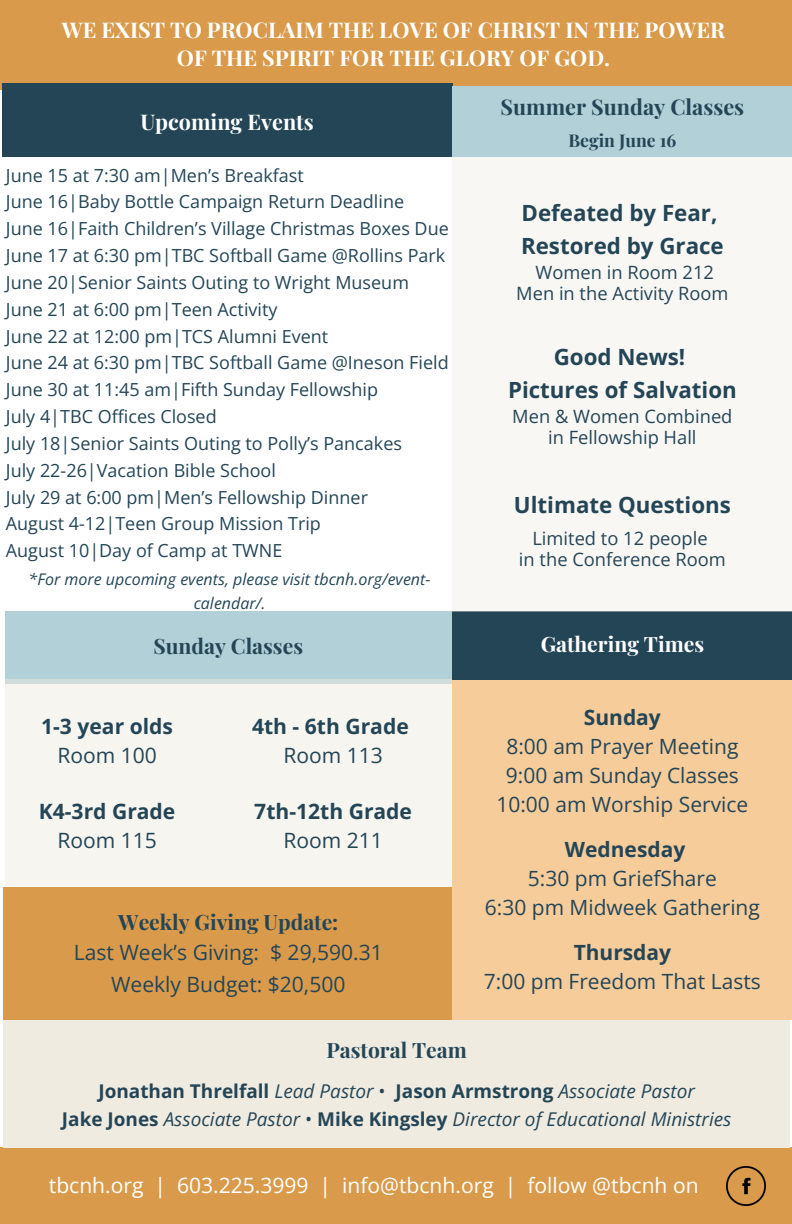
<style>
.page{position:relative;width:792px;height:1224px;background:#fff}
.page>*{position:absolute;margin:0;border:0;box-sizing:border-box;transform-origin:0 0}
.t1{font:700 22.4px/33px "Open Sans";color:#244556}
.t2{font:700 21.6px/27.6px "Playfair Display";color:#fff;text-align:center}
.t3{font:700 21.6px "Playfair Display";color:#244556}
.t4{font:21px/29px "Open Sans";color:#244556;text-align:center}
.t5{font:700 21px/28.4px "Open Sans";color:#244556;text-align:center}
.t6{font:21px "Open Sans";color:#fff}
.t7{font:700 21px "Playfair Display";color:#244556}
.t8{font:700 21px "Playfair Display";color:#fff}
.t9{font:italic 19px/28px "Open Sans";color:#244556;text-align:center}
.t10{font:18.4px/21px "Open Sans";color:#244556;text-align:center}
.t11{font:18px/26.8px "Open Sans";color:#244556}
.t12{font:700 17.6px "Playfair Display";color:#244556}
.t13{font:italic 16px/23.8px "Open Sans";color:#244556;text-align:center}
.s1{font-weight:400}
.s2{font-family:"Playfair Display";font-weight:700}
.s3{font-weight:700}
.s4{font-weight:700;font-style:normal}
.s5{font-style:normal}
</style>
<div class="page">
<div style="left:6px;top:611px;width:447px;height:73px;background:#b1d0d7"></div>
<div style="left:6px;top:679px;width:447px;height:208px;background:#f7f5f0"></div>
<div style="left:0;top:1148px;width:792px;height:76px;background:#d99b4b"></div>
<img style="left:727px;top:1167px;width:39px;height:39px">
<div style="left:0;top:0;width:792px;height:90px;background:#d99b4b"></div>
<div style="left:453px;top:611px;width:339px;height:73px;background:#244556"></div>
<div style="left:3px;top:1020px;width:787px;height:128px;background:#f0ebe1"></div>
<div style="left:2px;top:84px;width:451px;height:73px;background:#244556"></div>
<div style="left:453px;top:86px;width:339px;height:71px;background:#b1d0d7"></div>
<div style="left:453px;top:157px;width:339px;height:455px;background:#f9f7f3"></div>
<div style="left:3px;top:887px;width:450px;height:133px;background:#d99b4b"></div>
<div style="left:453px;top:681px;width:339px;height:339px;background:#f6cc9b"></div>
<h5 class="t2" style="left:62px;top:16px;width:665px">WE EXIST TO PROCLAIM THE LOVE OF CHRIST IN THE POWER<br>OF THE SPIRIT FOR THE GLORY OF GOD.</h5>
<h3 class="t2" style="left:140px;top:107px;width:175px">Upcoming Events</h3>
<h2 class="t11" style="left:6px;top:161px;width:444px">June 15 at 7:30 am|Men’s Breakfast<br>June 16|Baby Bottle Campaign Return Deadline<br>June 16|Faith Children’s Village Christmas Boxes Due June 17 at 6:30 pm|TBC Softball Game @Rollins Park June 20|Senior Saints Outing to Wright Museum June 21 at 6:00 pm|Teen Activity<br>June 22 at 12:00 pm|TCS Alumni Event<br>June 24 at 6:30 pm|TBC Softball Game @Ineson Field June 30 at 11:45 am|Fifth Sunday Fellowship<br>July 4|TBC Offices Closed<br>July 18|Senior Saints Outing to Polly’s Pancakes<br>July 22-26|Vacation Bible School<br>July 29 at 6:00 pm|Men’s Fellowship Dinner<br>August 4-12|Teen Group Mission Trip<br>August 10|Day of Camp at TWNE</h2>
<h5 class="t13" style="left:29px;top:567px;width:403px">*For more upcoming events, please visit tbcnh.org/event&shy;calendar/.</h5>
<h1 class="t7" style="left:153px;top:631px;width:151px">Sunday Classes</h1>
<h2 class="t5" style="left:41px;top:712px;width:133px">1-3 year olds<br><span class="s1">Room 100</span></h2>
<h2 class="t5" style="left:39px;top:797px;width:138px">K4-3rd Grade<br><span class="s1">Room 115</span></h2>
<h4 class="t5" style="left:252px;top:712px;width:158px">4th - 6th Grade<br><span class="s1">Room 113</span></h4>
<p class="t5" style="left:254px;top:797px;width:159px">7th-12th Grade<br><span class="s1">Room 211</span></p>
<h3 class="t4" style="left:74px;top:907px;width:311px;line-height:30.8px"><span class="s2">Weekly Giving Update:<br></span>Last Week’s Giving: $ 29,590.31<br>Weekly Budget: $20,500</h3>
<h3 class="t3" style="left:501px;top:92px;width:245px">Summer Sunday Classes</h3>
<h3 class="t12" style="left:568px;top:128px;width:110px">Begin June 16</h3>
<h3 class="t1" style="left:521px;top:196px;width:204px">Defeated by Fear,<br>Restored by Grace</h3>
<h3 class="t10" style="left:536px;top:262px;width:180px">Women in Room 212</h3>
<h3 class="t10" style="left:516px;top:283px;width:214px">Men in the Activity Room</h3>
<h3 class="t1" style="left:508px;top:340px;width:230px;text-align:center">Good News!<br>Pictures of Salvation</h3>
<h3 class="t10" style="left:512px;top:406px;width:222px">Men &amp; Women Combined in Fellowship Hall</h3>
<h3 class="t1" style="left:514px;top:488px;width:218px">Ultimate Questions</h3>
<h3 class="t10" style="left:519px;top:527px;width:208px">Limited to 12 people<br>in the Conference Room</h3>
<h5 class="t8" style="left:541px;top:629px;width:165px">Gathering Times</h5>
<h3 class="t4" style="left:497px;top:702px;width:253px"><span class="s3">Sunday<br></span>8:00 am Prayer Meeting<br>9:00 am Sunday Classes<br>10:00 am Worship Service</h3>
<p class="t4" style="left:485px;top:834px;width:276px"><span class="s3">Wednesday<br></span>5:30 pm GriefShare<br>6:30 pm Midweek Gathering</p>
<p class="t5" style="left:574px;top:938px;width:99px">Thursday</p>
<p class="t4" style="left:484px;top:966px;width:278px">7:00 pm Freedom That Lasts</p>
<p class="t7" style="left:326px;top:1035px;width:142px">Pastoral Team</p>
<h2 class="t9" style="left:62px;top:1077px;width:671px"><span class="s4">Jonathan Threlfall</span> Lead Pastor <span class="s5">•</span> <span class="s4">Jason Armstrong</span> Associate Pastor<br><span class="s4">Jake Jones</span> Associate Pastor <span class="s5">•</span> <span class="s4">Mike Kingsley</span> Director of Educational Ministries</h2>
<h3 class="t6" style="left:49px;top:1170px;width:651px">tbcnh.org | 603.225.3999 | info@tbcnh.org | follow @tbcnh on</h3>
</div>
